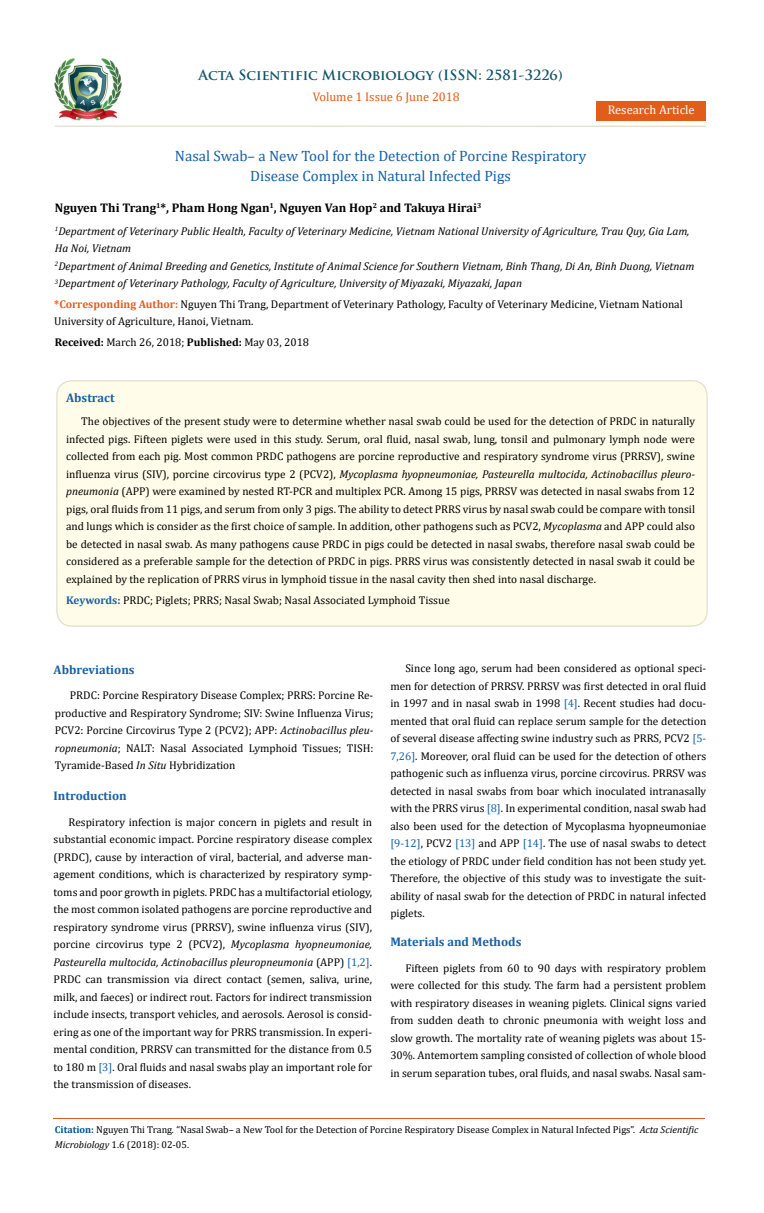
<style>
.page{position:relative;width:764px;height:1213px;background:#fff}
.page>*{position:absolute;margin:0;border:0;box-sizing:border-box;transform-origin:0 0}
.t1{font:15px/20px "Cambria";color:#1560a6;text-align:center}
.t2{font:700 13.75px "Trajan Pro";color:#0e546a}
.t3{font:700 12.5px "Cambria";color:#000}
.t4{font:700 12.5px "Cambria";color:#1560a6}
.t5{font:12.5px "Cambria";color:#e05d1a}
.t6{font:12.5px "Cambria";color:#fff}
.t7{font:11.25px/17.5px "Cambria";color:#000;text-align:justify}
.t8{font:italic 11.25px/17.5px "Cambria";color:#000}
.t9{font:10px/15px "Cambria";color:#000}
.s1{font-weight:700;color:#e05d1a}
.s2{font-weight:700}
.s3{font-style:italic}
.s4{font-weight:700;color:#1560a6}
.s5{font-weight:700;color:#0e546a}
.s6{color:#1560a6}
.s7{font-weight:700;color:#035089}
</style>
<div class="page">
<img style="left:54px;top:59px;width:67px;height:61px">
<div style="left:597px;top:101px;width:109px;height:20px;background:#e05d1a"></div>
<div style="left:57px;top:381px;width:650px;height:245px;background:#fffde9;border-radius:15px"></div>
<div style="left:56px;top:380px;width:652px;height:246px;border:1px solid #e0dfcd;border-radius:15px"></div>
<hr style="left:54px;top:1118px;width:651px;height:1px;background:#e05d1a">
<hr style="left:55px;top:126px;width:651px;height:1px;background:#e0dfcd">
<p class="t2" style="left:198px;top:66px;width:366px">Acta Scientific Microbiology (ISSN: 2581-3226)</p>
<p class="t5" style="left:313px;top:90px;width:149px">Volume 1 Issue 6 June 2018</p>
<p class="t6" style="left:607px;top:102px;width:89px">Research Article</p>
<h1 class="t1" style="left:175px;top:146px;width:413px">Nasal Swab– a New Tool for the Detection of Porcine Respiratory<br>Disease Complex in Natural Infected Pigs</h1>
<p class="t3" style="left:55px;top:199px;width:428px">Nguyen Thi Trang<sup>1</sup>*, Pham Hong Ngan<sup>1</sup>, Nguyen Van Hop<sup>2</sup> and Takuya Hirai<sup>3</sup></p>
<p class="t8" style="left:55px;top:222px;width:641px"><sup>1</sup>Department of Veterinary Public Health, Faculty of Veterinary Medicine, Vietnam National University of Agriculture, Trau Quy, Gia Lam, Ha Noi, Vietnam<br><sup>2</sup>Department of Animal Breeding and Genetics, Institute of Animal Science for Southern Vietnam, Binh Thang, Di An, Binh Duong, Vietnam <sup>3</sup>Department of Veterinary Pathology, Faculty of Agriculture, University of Miyazaki, Miyazaki, Japan</p>
<p class="t7" style="left:54px;top:295px;width:630px"><span class="s1">*Corresponding Author:</span> Nguyen Thi Trang, Department of Veterinary Pathology, Faculty of Veterinary Medicine, Vietnam National<br>University of Agriculture, Hanoi, Vietnam.</p>
<p class="t7" style="left:55px;top:333px;width:256px"><span class="s2">Received:</span> March 26, 2018; <span class="s2">Published:</span> May 03, 2018</p>
<p class="t4" style="left:66px;top:389px;width:50px">Abstract</p>
<p class="t7" style="left:66px;top:412px;width:630px;text-indent:15px">The objectives of the present study were to determine whether nasal swab could be used for the detection of PRDC in naturally infected pigs. Fifteen piglets were used in this study. Serum, oral fluid, nasal swab, lung, tonsil and pulmonary lymph node were collected from each pig. Most common PRDC pathogens are porcine reproductive and respiratory syndrome virus (PRRSV), swine influenza virus (SIV), porcine circovirus type 2 (PCV2), <span class="s3">Mycoplasma hyopneumoniae, Pasteurella multocida, Actinobacillus pleuro&shy;pneumonia</span> (APP) were examined by nested RT-PCR and multiplex PCR. Among 15 pigs, PRRSV was detected in nasal swabs from 12 pigs, oral fluids from 11 pigs, and serum from only 3 pigs. The ability to detect PRRS virus by nasal swab could be compare with tonsil and lungs which is consider as the first choice of sample. In addition, other pathogens such as PCV2, <span class="s3">Mycoplasma</span> and APP could also be detected in nasal swab. As many pathogens cause PRDC in pigs could be detected in nasal swabs, therefore nasal swab could be considered as a preferable sample for the detection of PRDC in pigs. PRRS virus was consistently detected in nasal swab it could be explained by the replication of PRRS virus in lymphoid tissue in the nasal cavity then shed into nasal discharge.</p>
<p class="t7" style="left:66px;top:591px;width:385px"><span class="s4">Keywords</span><span class="s5">:</span> PRDC; Piglets; PRRS; Nasal Swab; Nasal Associated Lymphoid Tissue</p>
<p class="t4" style="left:54px;top:660px;width:82px">Abbreviations</p>
<p class="t7" style="left:390px;top:659px;width:317px;text-indent:15px">Since long ago, serum had been considered as optional speci&shy;men for detection of PRRSV. PRRSV was first detected in oral fluid in 1997 and in nasal swab in 1998 <span class="s6">[4]</span>. Recent studies had docu&shy;mented that oral fluid can replace serum sample for the detection of several disease affecting swine industry such as PRRS, PCV2 <span class="s6">[5- 7,26]</span>. Moreover, oral fluid can be used for the detection of others pathogenic such as influenza virus, porcine circovirus. PRRSV was detected in nasal swabs from boar which inoculated intranasally with the PRRS virus <span class="s6">[8]</span>. In experimental condition, nasal swab had also been used for the detection of Mycoplasma hyopneumoniae <span class="s6">[9-12]</span>, PCV2 <span class="s6">[13]</span> and APP <span class="s6">[14]</span>. The use of nasal swabs to detect the etiology of PRDC under field condition has not been study yet.<br>Therefore, the objective of this study was to investigate the suit&shy;ability of nasal swab for the detection of PRDC in natural infected piglets.</p>
<p class="t7" style="left:55px;top:686px;width:320px;text-indent:15px">PRDC: Porcine Respiratory Disease Complex; PRRS: Porcine Re&shy;productive and Respiratory Syndrome; SIV: Swine Influenza Virus; PCV2: Porcine Circovirus Type 2 (PCV2); APP: <span class="s3">Actinobacillus pleu&shy;ropneumonia</span>; NALT: Nasal Associated Lymphoid Tissues; TISH:<br>Tyramide-Based <span class="s3">In Situ</span> Hybridization</p>
<p class="t4" style="left:54px;top:787px;width:75px">Introduction</p>
<p class="t7" style="left:54px;top:813px;width:320px;text-indent:15px">Respiratory infection is major concern in piglets and result in substantial economic impact. Porcine respiratory disease complex (PRDC), cause by interaction of viral, bacterial, and adverse man&shy;agement conditions, which is characterized by respiratory symp&shy;toms and poor growth in piglets. PRDC has a multifactorial etiology, the most common isolated pathogens are porcine reproductive and respiratory syndrome virus (PRRSV), swine influenza virus (SIV), porcine circovirus type 2 (PCV2), <span class="s3">Mycoplasma hyopneumoniae, Pasteurella multocida, Actinobacillus pleuropneumonia</span> (APP) <span class="s6">[1,2]</span>.<br>PRDC can transmission via direct contact (semen, saliva, urine, milk, and faeces) or indirect rout. Factors for indirect transmission include insects, transport vehicles, and aerosols. Aerosol is consid&shy;ering as one of the important way for PRRS transmission. In experi&shy;mental condition, PRRSV can transmitted for the distance from 0.5 to 180 m <span class="s6">[3]</span>. Oral fluids and nasal swabs play an important role for the transmission of diseases.</p>
<p class="t4" style="left:390px;top:933px;width:133px">Materials and Methods</p>
<p class="t7" style="left:390px;top:958px;width:317px;text-indent:15px">Fifteen piglets from 60 to 90 days with respiratory problem were collected for this study. The farm had a persistent problem with respiratory diseases in weaning piglets. Clinical signs varied from sudden death to chronic pneumonia with weight loss and slow growth. The mortality rate of weaning piglets was about 15- 30%. Antemortem sampling consisted of collection of whole blood in serum separation tubes, oral fluids, and nasal swabs. Nasal sam-</p>
<p class="t9" style="left:55px;top:1122px;width:645px"><span class="s7">Citation:</span> Nguyen Thi Trang<span class="s3">.</span> “Nasal Swab– a New Tool for the Detection of Porcine Respiratory Disease Complex in Natural Infected Pigs”. <span class="s3">Acta Scientific<br>Microbiology</span> 1.6 (2018): 02-05.</p>
</div>
